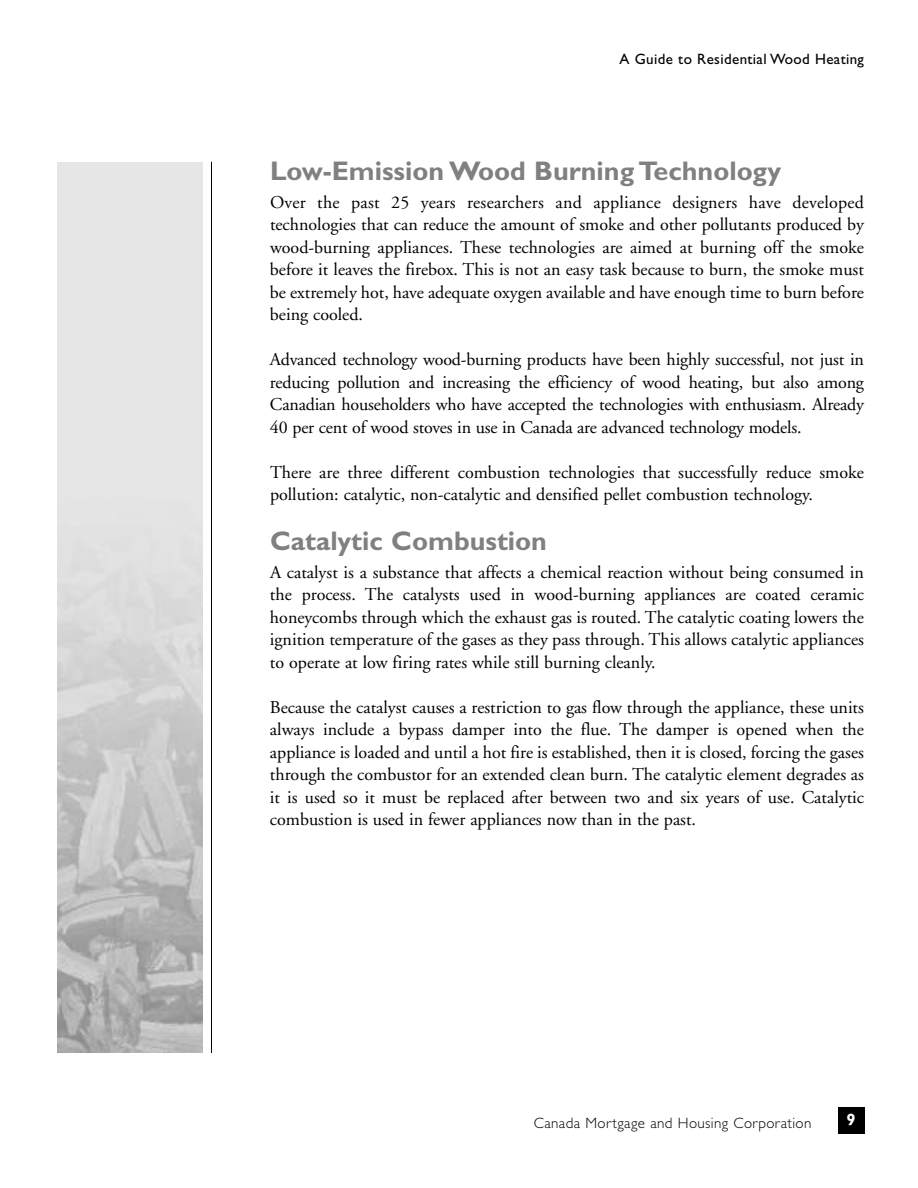
<style>
.page{position:relative;width:918px;height:1188px;background:#fff}
.page>*{position:absolute;margin:0;border:0;box-sizing:border-box;transform-origin:0 0}
.t1{font:700 27px "Gill Sans Std";color:#808080}
.t2{font:18px/22.5px "Adobe Garamond";color:#000;text-align:justify}
.t3{font:700 16.5px "Gill Sans Std";color:#fff}
.t4{font:300 15px "Gill Sans Std";letter-spacing:.025em;color:#000}
.t5{font:15px "Gill Sans Std";letter-spacing:.025em;color:#000}
</style>
<div class="page">
<div style="left:838px;top:1107px;width:27px;height:27px;background:#000"></div>
<hr style="left:211px;top:162px;width:1px;height:891px;background:#000">
<div style="left:57px;top:162px;width:146px;height:891px;background:#e6e6e6"></div>
<img style="left:57px;top:565px;width:146px;height:488px">
<p class="t5" style="left:619px;top:53px;width:246px">A Guide to Residential Wood Heating</p>
<h1 class="t1" style="left:270px;top:161px;width:513px">Low-Emission Wood Burning Technology</h1>
<p class="t2" style="left:270px;top:193px;width:596px">Over the past 25 years researchers and appliance designers have developed technologies that can reduce the amount of smoke and other pollutants produced by wood-burning appliances. These technologies are aimed at burning off the smoke before it leaves the firebox. This is not an easy task because to burn, the smoke must be extremely hot, have adequate oxygen available and have enough time to burn before being cooled.</p>
<p class="t2" style="left:270px;top:350px;width:596px">Advanced technology wood-burning products have been highly successful, not just in reducing pollution and increasing the efficiency of wood heating, but also among Canadian householders who have accepted the technologies with enthusiasm. Already 40 per cent of wood stoves in use in Canada are advanced technology models.</p>
<p class="t2" style="left:270px;top:463px;width:596px">There are three different combustion technologies that successfully reduce smoke pollution: catalytic, non-catalytic and densified pellet combustion technology.</p>
<h1 class="t1" style="left:270px;top:531px;width:279px">Catalytic Combustion</h1>
<p class="t2" style="left:270px;top:562px;width:596px">A catalyst is a substance that affects a chemical reaction without being consumed in the process. The catalysts used in wood-burning appliances are coated ceramic honeycombs through which the exhaust gas is routed. The catalytic coating lowers the ignition temperature of the gases as they pass through. This allows catalytic appliances to operate at low firing rates while still burning cleanly.</p>
<p class="t2" style="left:270px;top:697px;width:596px">Because the catalyst causes a restriction to gas flow through the appliance, these units always include a bypass damper into the flue. The damper is opened when the appliance is loaded and until a hot fire is established, then it is closed, forcing the gases through the combustor for an extended clean burn. The catalytic element degrades as it is used so it must be replaced after between two and six years of use. Catalytic combustion is used in fewer appliances now than in the past.</p>
<p class="t4" style="left:534px;top:1117px;width:279px">Canada Mortgage and Housing Corporation</p>
<p class="t3" style="left:846px;top:1114px;width:11px">9</p>
</div>
